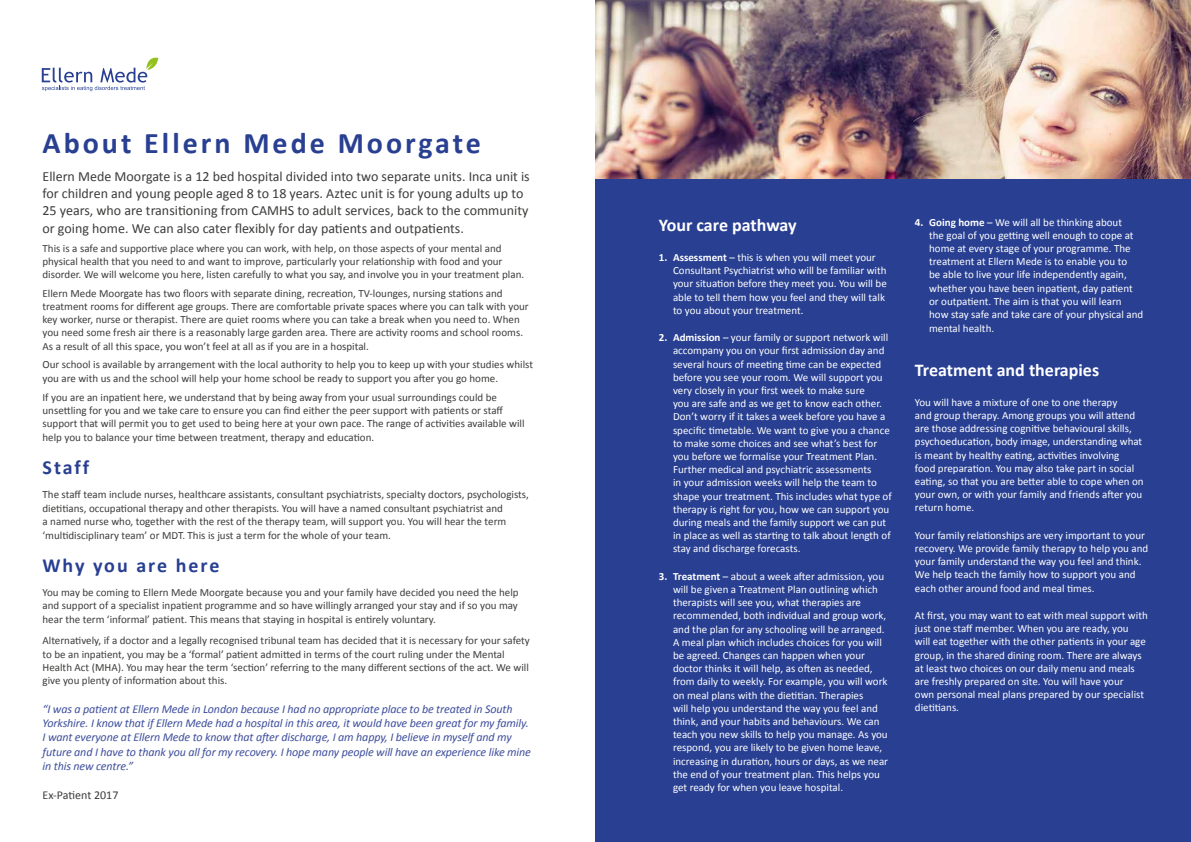
<style>
.page{position:relative;width:1191px;height:842px;background:#fff}
.page>*{position:absolute;margin:0;border:0;box-sizing:border-box;transform-origin:0 0}
.t1{font:700 30px "Calibri";letter-spacing:.1em;color:#283f92}
.t2{font:700 20px "Calibri";letter-spacing:.1em;color:#283f92}
.t3{font:700 18px "Calibri";color:#fff}
.t4{font:14px/17.2px "Calibri";color:#3c3c3b}
.t5{font:italic 12px/14.4px "Calibri";letter-spacing:-.01em;color:#3d4e9c}
.t6{font:12px "Calibri";color:#3c3c3b}
.t7{font:11px/13.2px "Calibri";color:#fff}
.t8{font:11px/13.2px "Calibri";color:#3c3c3b}
.s1{font-weight:700}
</style>
<div class="page">
<div style="left:595px;top:177px;width:596px;height:665px;background:#283f92"></div>
<svg style="left:42px;top:58px;width:116px;height:33px"></svg>
<img style="left:595px;top:0;width:596px;height:179px">
<h1 class="t1" style="left:43px;top:122px;width:440px">About Ellern Mede Moorgate</h1>
<p class="t4" style="left:43px;top:167px;width:489px">Ellern Mede Moorgate is a 12 bed hospital divided into two separate units. Inca unit is for children and young people aged 8 to 18 years. Aztec unit is for young adults up to 25 years, who are transitioning from CAMHS to adult services, back to the community or going home. We can also cater flexibly for day patients and outpatients.</p>
<p class="t8" style="left:43px;top:241px;width:483px">This is a safe and supportive place where you can work, with help, on those aspects of your mental and physical health that you need to and want to improve, particularly your relationship with food and your disorder. We will welcome you here, listen carefully to what you say, and involve you in your treatment plan.</p>
<p class="t8" style="left:43px;top:286px;width:488px">Ellern Mede Moorgate has two floors with separate dining, recreation, TV-lounges, nursing stations and treatment rooms for different age groups. There are comfortable private spaces where you can talk with your key worker, nurse or therapist. There are quiet rooms where you can take a break when you need to. When you need some fresh air there is a reasonably large garden area. There are activity rooms and school rooms.<br>As a result of all this space, you won’t feel at all as if you are in a hospital.</p>
<p class="t8" style="left:43px;top:358px;width:492px">Our school is available by arrangement with the local authority to help you to keep up with your studies whilst you are with us and the school will help your home school be ready to support you after you go home.</p>
<p class="t8" style="left:43px;top:390px;width:483px">If you are an inpatient here, we understand that by being away from your usual surroundings could be unsettling for you and we take care to ensure you can find either the peer support with patients or staff support that will permit you to get used to being here at your own pace. The range of activities available will</p>
<p class="t8" style="left:43px;top:431px;width:333px">help you to balance your time between treatment, therapy and education.</p>
<h2 class="t2" style="left:43px;top:453px;width:48px">Staff</h2>
<p class="t8" style="left:43px;top:488px;width:488px">The staff team include nurses, healthcare assistants, consultant psychiatrists, specialty doctors, psychologists, dietitians, occupational therapy and other therapists. You will have a named consultant psychiatrist and<br>a named nurse who, together with the rest of the therapy team, will support you. You will hear the term</p>
<p class="t8" style="left:43px;top:528px;width:350px">‘multidisciplinary team’ or MDT. This is just a term for the whole of your team.</p>
<h2 class="t2" style="left:43px;top:551px;width:178px">Why you are here</h2>
<p class="t8" style="left:43px;top:585px;width:477px;text-align:justify">You may be coming to Ellern Mede Moorgate because you and your family have decided you need the help and support of a specialist inpatient programme and so have willingly arranged your stay and if so you may hear the term ‘informal’ patient. This means that staying in hospital is entirely voluntary.</p>
<p class="t8" style="left:43px;top:634px;width:489px">Alternatively, if a doctor and a legally recognised tribunal team has decided that it is necessary for your safety to be an inpatient, you may be a ‘formal’ patient admitted in terms of the court ruling under the Mental Health Act (MHA). You may hear the term ‘section’ referring to the many different sections of the act. We will give you plenty of information about this.</p>
<p class="t5" style="left:43px;top:701px;width:490px">“I was a patient at Ellern Mede in London because I had no appropriate place to be treated in South Yorkshire. I know that if Ellern Mede had a hospital in this area, it would have been great for my family.<br>I want everyone at Ellern Mede to know that after discharge, I am happy, I believe in myself and my future and I have to thank you all for my recovery. I hope many people will have an experience like mine in this new centre.”</p>
<p class="t6" style="left:43px;top:787px;width:77px">Ex-Patient 2017</p>
<h3 class="t3" style="left:659px;top:212px;width:139px">Your care pathway</h3>
<p class="t7" style="left:673px;top:250px;width:215px;text-indent:-14px"><span class="s1">1. Assessment</span> – this is when you will meet your Consultant Psychiatrist who will be familiar with your situation before they meet you. You will be able to tell them how you feel and they will talk to you about your treatment.</p>
<p class="t7" style="left:673px;top:330px;width:220px;text-indent:-14px"><span class="s1">2. Admission</span> – your family or support network will accompany you on your first admission day and several hours of meeting time can be expected before you see your room. We will support you very closely in your first week to make sure<br>you are safe and as we get to know each other.<br>Don’t worry if it takes a week before you have a specific timetable. We want to give you a chance to make some choices and see what’s best for you before we formalise your Treatment Plan.<br>Further medical and psychiatric assessments<br>in your admission weeks will help the team to shape your treatment. This includes what type of therapy is right for you, how we can support you during meals and the family support we can put in place as well as starting to talk about length of stay and discharge forecasts.</p>
<p class="t7" style="left:673px;top:569px;width:217px;text-indent:-14px"><span class="s1">3. Treatment</span> – about a week after admission, you will be given a Treatment Plan outlining which therapists will see you, what therapies are recommended, both individual and group work, and the plan for any schooling will be arranged.<br>A meal plan which includes choices for you will be agreed. Changes can happen when your doctor thinks it will help, as often as needed, from daily to weekly. For example, you will work on meal plans with the dietitian. Therapies<br>will help you understand the way you feel and think, and your habits and behaviours. We can teach you new skills to help you manage. As you respond, you are likely to be given home leave, increasing in duration, hours or days, as we near the end of your treatment plan. This helps you get ready for when you leave hospital.</p>
<p class="t7" style="left:929px;top:215px;width:216px;text-indent:-14px"><span class="s1">4. Going home</span> – We will all be thinking about<br>the goal of you getting well enough to cope at home at every stage of your programme. The treatment at Ellern Mede is to enable you to<br>be able to live your life independently again, whether you have been inpatient, day patient or outpatient. The aim is that you will learn how stay safe and take care of your physical and</p>
<p class="t7" style="left:929px;top:322px;width:67px">mental health.</p>
<h3 class="t3" style="left:915px;top:357px;width:186px">Treatment and therapies</h3>
<p class="t7" style="left:915px;top:395px;width:230px">You will have a mixture of one to one therapy<br>and group therapy. Among groups you will attend are those addressing cognitive behavioural skills, psychoeducation, body image, understanding what is meant by healthy eating, activities involving<br>food preparation. You may also take part in social eating, so that you are better able to cope when on your own, or with your family and friends after you return home.</p>
<p class="t7" style="left:915px;top:528px;width:235px">Your family relationships are very important to your recovery. We provide family therapy to help you and your family understand the way you feel and think.<br>We help teach the family how to support you and each other around food and meal times.</p>
<p class="t7" style="left:915px;top:608px;width:234px">At first, you may want to eat with meal support with just one staff member. When you are ready, you<br>will eat together with the other patients in your age group, in the shared dining room. There are always at least two choices on our daily menu and meals are freshly prepared on site. You will have your<br>own personal meal plans prepared by our specialist dietitians.</p>
</div>
